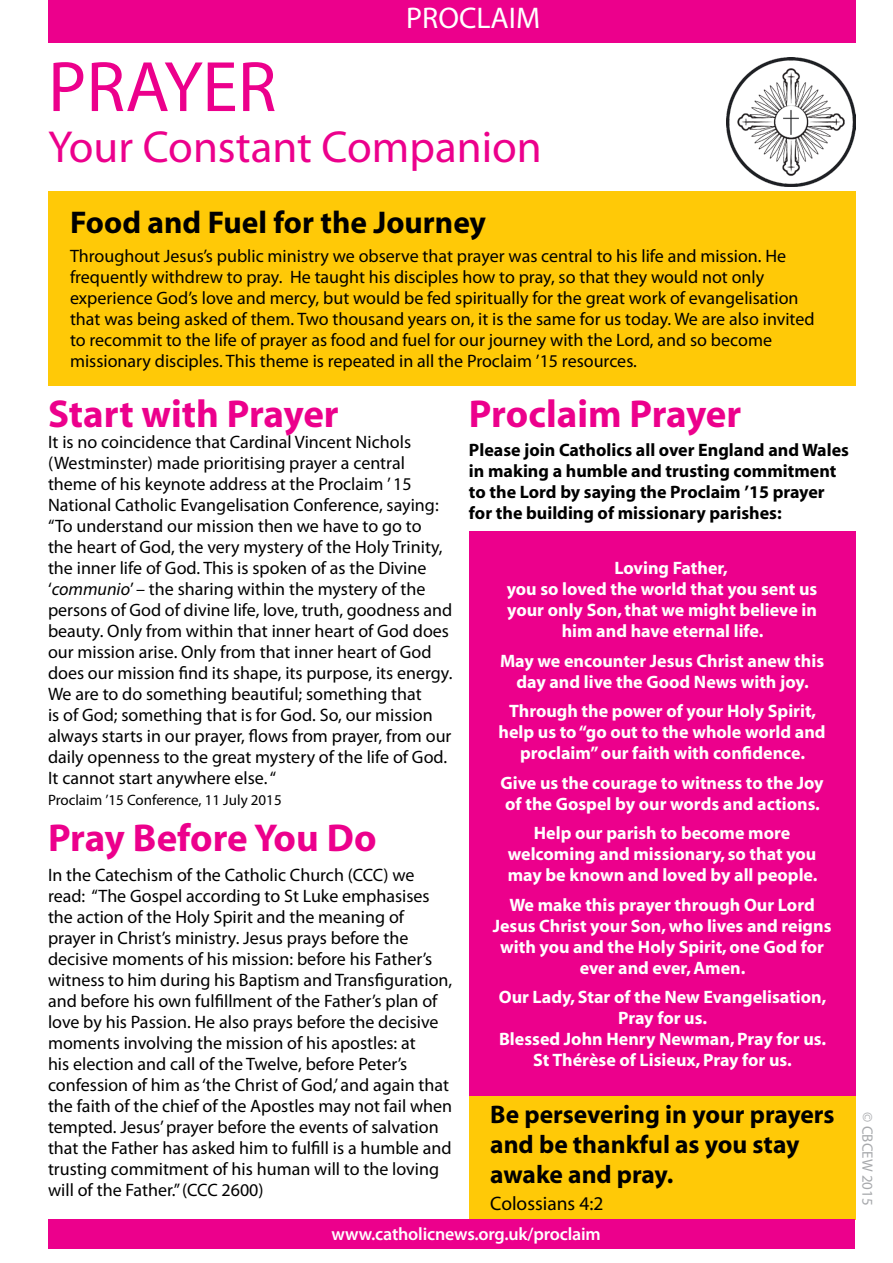
<style>
.page{position:relative;width:893px;height:1263px;background:#fff}
.page>*{position:absolute;margin:0;border:0;box-sizing:border-box;transform-origin:0 0}
.t1{font:72px "Myriad Pro";color:#ec008c}
.t2{font:45px "Myriad Pro";color:#ec008c}
.t3{font:700 39px "Myriad";color:#ec008c}
.t4{font:700 31.5px "Myriad";color:#000}
.t5{font:30px "Myriad Pro";color:#fff}
.t6{font:700 25.5px/30px "Myriad";color:#000}
.t7{font:19.5px "Myriad Pro";color:#000}
.t8{font:18px/21px "Myriad Pro";color:#000}
.t9{font:700 18px/21px "Myriad";color:#fff;text-align:center}
.t10{font:700 18px/21px "Myriad";color:#000}
.t11{font:600 18px "Myriad Pro";letter-spacing:-.01em;color:#fff}
.t12{font:15px "Myriad Pro";color:#000}
.t13{font:15px "Myriad Pro";color:#a7a9ac}
.s1{font-style:italic}
</style>
<div class="page">
<div style="left:48px;top:0;width:808px;height:42px;background:#ec008c"></div>
<div style="left:49px;top:191px;width:807px;height:194px;background:#ffc907"></div>
<div style="left:469px;top:1095px;width:387px;height:124px;background:#ffc907"></div>
<div style="left:469px;top:531px;width:386px;height:564px;background:#ec008c"></div>
<img style="left:726px;top:57px;width:130px;height:130px">
<div style="left:49px;top:1219px;width:806px;height:29px;background:#ec008c"></div>
<h3 class="t5" style="left:406px;top:0;width:136px">PROCLAIM</h3>
<h1 class="t1" style="left:48px;top:42px;width:230px">PRAYER</h1>
<h2 class="t2" style="left:48px;top:119px;width:495px">Your Constant Companion</h2>
<h3 class="t4" style="left:70px;top:206px;width:417px">Food and Fuel for the Journey</h3>
<p class="t8" style="left:70px;top:245px;width:746px">Throughout Jesus’s public ministry we observe that prayer was central to his life and mission. He frequently withdrew to pray. He taught his disciples how to pray, so that they would not only experience God’s love and mercy, but would be fed spiritually for the great work of evangelisation that was being asked of them. Two thousand years on, it is the same for us today. We are also invited to recommit to the life of prayer as food and fuel for our journey with the Lord, and so become missionary disciples. This theme is repeated in all the Proclaim ’15 resources.</p>
<h3 class="t3" style="left:48px;top:394px;width:292px">Start with Prayer</h3>
<p class="t8" style="left:48px;top:431px;width:406px">It is no coincidence that Cardinal Vincent Nichols (Westminster) made prioritising prayer a central theme of his keynote address at the Proclaim ’ 15<br>National Catholic Evangelisation Conference, saying: “To understand our mission then we have to go to<br>the heart of God, the very mystery of the Holy Trinity, the inner life of God. This is spoken of as the Divine ‘<span class="s1">communio</span>’ – the sharing within the mystery of the persons of God of divine life, love, truth, goodness and beauty. Only from within that inner heart of God does our mission arise. Only from that inner heart of God does our mission find its shape, its purpose, its energy.<br>We are to do something beautiful; something that<br>is of God; something that is for God. So, our mission always starts in our prayer, flows from prayer, from our daily openness to the great mystery of the life of God.<br>It cannot start anywhere else. “</p>
<p class="t12" style="left:48px;top:791px;width:235px">Proclaim ’15 Conference, 11 July 2015</p>
<h3 class="t3" style="left:48px;top:818px;width:330px">Pray Before You Do</h3>
<p class="t8" style="left:48px;top:864px;width:406px">In the Catechism of the Catholic Church (CCC) we read: “The Gospel according to St Luke emphasises the action of the Holy Spirit and the meaning of prayer in Christ’s ministry. Jesus prays before the decisive moments of his mission: before his Father’s witness to him during his Baptism and Transfiguration, and before his own fulfillment of the Father’s plan of love by his Passion. He also prays before the decisive moments involving the mission of his apostles: at<br>his election and call of the Twelve, before Peter’s confession of him as ‘the Christ of God,’ and again that the faith of the chief of the Apostles may not fail when tempted. Jesus’ prayer before the events of salvation that the Father has asked him to fulfill is a humble and trusting commitment of his human will to the loving will of the Father.” (CCC 2600)</p>
<h3 class="t3" style="left:469px;top:394px;width:274px">Proclaim Prayer</h3>
<p class="t10" style="left:469px;top:440px;width:382px">Please join Catholics all over England and Wales in making a humble and trusting commitment to the Lord by saying the Proclaim ’15 prayer for the building of missionary parishes:</p>
<p class="t9" style="left:614px;top:558px;width:115px">Loving Father,</p>
<p class="t9" style="left:507px;top:579px;width:312px">you so loved the world that you sent us</p>
<p class="t9" style="left:507px;top:600px;width:311px">your only Son, that we might believe in</p>
<p class="t9" style="left:562px;top:621px;width:203px">him and have eternal life.</p>
<p class="t9" style="left:500px;top:651px;width:326px">May we encounter Jesus Christ anew this day and live the Good News with joy.</p>
<p class="t9" style="left:498px;top:701px;width:329px">Through the power of your Holy Spirit, help us to “go out to the whole world and proclaim” our faith with confidence.</p>
<p class="t9" style="left:500px;top:773px;width:325px;text-align:left">Give us the courage to witness to the Joy of the Gospel by our words and actions.</p>
<p class="t9" style="left:508px;top:823px;width:311px">Help our parish to become more welcoming and missionary, so that you may be known and loved by all people.</p>
<p class="t9" style="left:493px;top:895px;width:340px">We make this prayer through Our Lord Jesus Christ your Son, who lives and reigns with you and the Holy Spirit, one God for ever and ever, Amen.</p>
<p class="t9" style="left:499px;top:987px;width:329px">Our Lady, Star of the New Evangelisation,<br>Pray for us.<br>Blessed John Henry Newman, Pray for us.<br>St Thérèse of Lisieux, Pray for us.</p>
<h3 class="t6" style="left:490px;top:1100px;width:346px">Be persevering in your prayers and be thankful as you stay awake and pray.</h3>
<p class="t7" style="left:490px;top:1191px;width:115px">Colossians 4:2</p>
<p class="t11" style="left:332px;top:1222px;width:271px">www.catholicnews.org.uk/proclaim</p>
<p class="t13" style="left:877px;top:1112px;width:95px;rotate:90deg">© CBCEW 2015</p>
</div>
